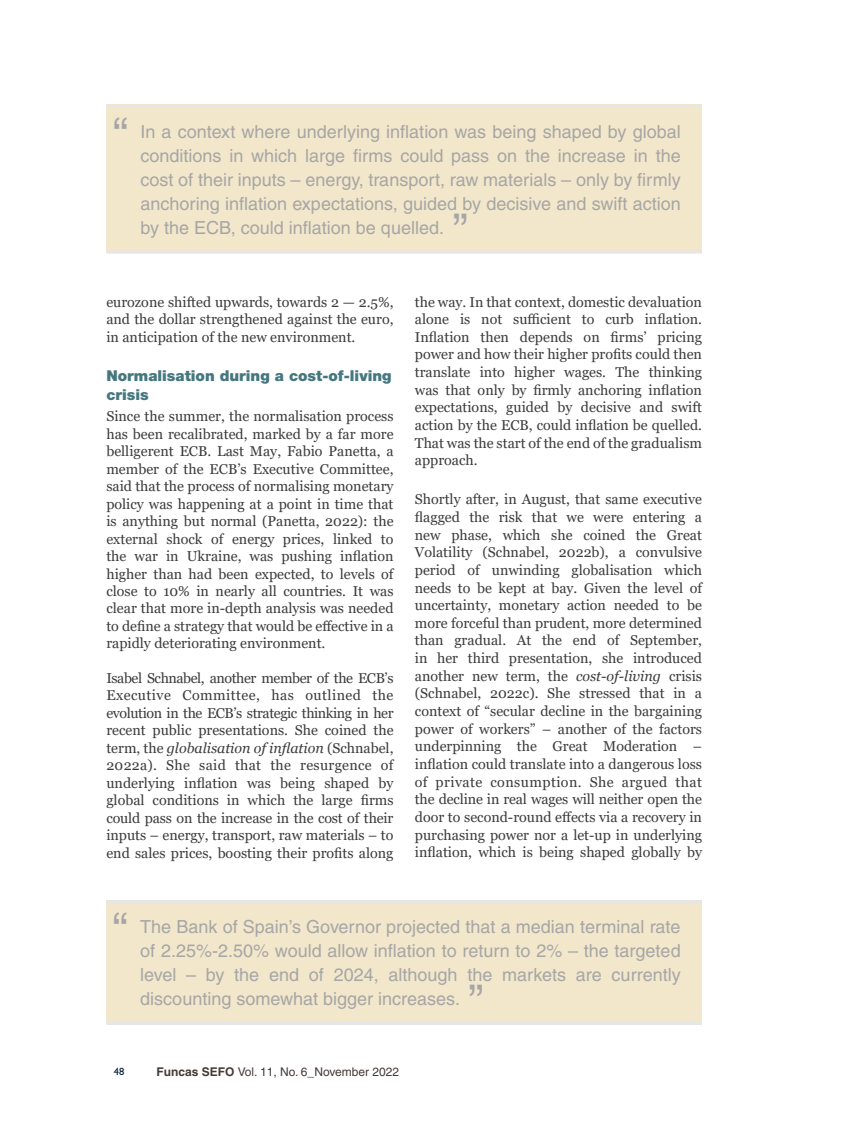
<style>
.page{position:relative;width:851px;height:1127px;background:#fff}
.page>*{position:absolute;margin:0;border:0;box-sizing:border-box;transform-origin:0 0}
.t1{font:45px "Helvetica";color:#a6a6a6}
.t2{font:18px/24px "Helvetica";color:#a6a6a6;text-align:justify}
.t3{font:900 15px/18.3px "Helvetica Neue";color:#45777e}
.t4{font:14.25px/17.7px "Georgia";color:#3c3c3b;text-align:justify}
.t5{font:12px "Helvetica";color:#453a36}
.t6{font:500 10.5px "Gill Sans MT Std";color:#001d39}
.s1{font-style:italic}
.s2{font-family:"Helvetica CE";font-weight:700}
</style>
<div class="page">
<div style="left:106px;top:104px;width:596px;height:148px;background:#f3e7cb"></div>
<hr style="left:106px;top:105px;width:596px;height:3px;background:#e6e6e6">
<hr style="left:106px;top:251px;width:596px;height:3px;background:#e6e6e6">
<div style="left:106px;top:900px;width:595px;height:123px;background:#f3e7cb"></div>
<hr style="left:106px;top:900px;width:595px;height:3px;background:#e6e6e6">
<hr style="left:106px;top:1022px;width:595px;height:3px;background:#e6e6e6">
<h1 class="t1" style="left:113px;top:108px;width:16px">“</h1>
<p class="t2" style="left:140px;top:119px;width:542px">In a context where underlying inflation was being shaped by global conditions in which large firms could pass on the increase in the cost of their inputs – energy, transport, raw materials – only by firmly anchoring inflation expectations, guided by decisive and swift action by the ECB, could inflation be quelled.</p>
<h1 class="t1" style="left:453px;top:204px;width:16px">”</h1>
<p class="t4" style="left:106px;top:293px;width:289px">eurozone shifted upwards, towards 2 — 2.5%, and the dollar strengthened against the euro, in anticipation of the new environment.</p>
<p class="t3" style="left:106px;top:367px;width:287px">Normalisation during a cost-of-living crisis</p>
<p class="t4" style="left:106px;top:408px;width:289px">Since the summer, the normalisation process has been recalibrated, marked by a far more belligerent ECB. Last May, Fabio Panetta, a member of the ECB’s Executive Committee, said that the process of normalising monetary policy was happening at a point in time that is anything but normal (Panetta, 2022): the external shock of energy prices, linked to the war in Ukraine, was pushing inflation higher than had been expected, to levels of close to 10% in nearly all countries. It was clear that more in-depth analysis was needed to define a strategy that would be effective in a rapidly deteriorating environment.</p>
<p class="t4" style="left:106px;top:669px;width:289px">Isabel Schnabel, another member of the ECB’s Executive Committee, has outlined the evolution in the ECB’s strategic thinking in her recent public presentations. She coined the term, the <span class="s1">globalisation of inflation</span> (Schnabel, 2022a). She said that the resurgence of underlying inflation was being shaped by global conditions in which the large firms could pass on the increase in the cost of their inputs – energy, transport, raw materials – to end sales prices, boosting their profits along</p>
<p class="t4" style="left:415px;top:293px;width:289px">the way. In that context, domestic devaluation alone is not sufficient to curb inflation.<br>Inflation then depends on firms’ pricing power and how their higher profits could then translate into higher wages. The thinking was that only by firmly anchoring inflation expectations, guided by decisive and swift action by the ECB, could inflation be quelled.<br>That was the start of the end of the gradualism approach.</p>
<p class="t4" style="left:415px;top:491px;width:289px">Shortly after, in August, that same executive flagged the risk that we were entering a new phase, which she coined the Great Volatility (Schnabel, 2022b), a convulsive period of unwinding globalisation which needs to be kept at bay. Given the level of uncertainty, monetary action needed to be more forceful than prudent, more determined than gradual. At the end of September, in her third presentation, she introduced another new term, the <span class="s1">cost-of-living</span> crisis (Schnabel, 2022c). She stressed that in a context of “secular decline in the bargaining power of workers” – another of the factors underpinning the Great Moderation – inflation could translate into a dangerous loss of private consumption. She argued that the decline in real wages will neither open the door to second-round effects via a recovery in purchasing power nor a let-up in underlying inflation, which is being shaped globally by</p>
<h1 class="t1" style="left:113px;top:903px;width:16px">“</h1>
<p class="t2" style="left:140px;top:914px;width:542px">The Bank of Spain’s Governor projected that a median terminal rate of 2.25%-2.50% would allow inflation to return to 2% – the targeted level – by the end of 2024, although the markets are currently discounting somewhat bigger increases.</p>
<h1 class="t1" style="left:469px;top:975px;width:16px">”</h1>
<p class="t6" style="left:114px;top:1065px;width:12px">48</p>
<p class="t5" style="left:156px;top:1064px;width:244px"><span class="s2">Funcas SEFO</span> Vol. 11, No. 6_November 2022</p>
</div>
